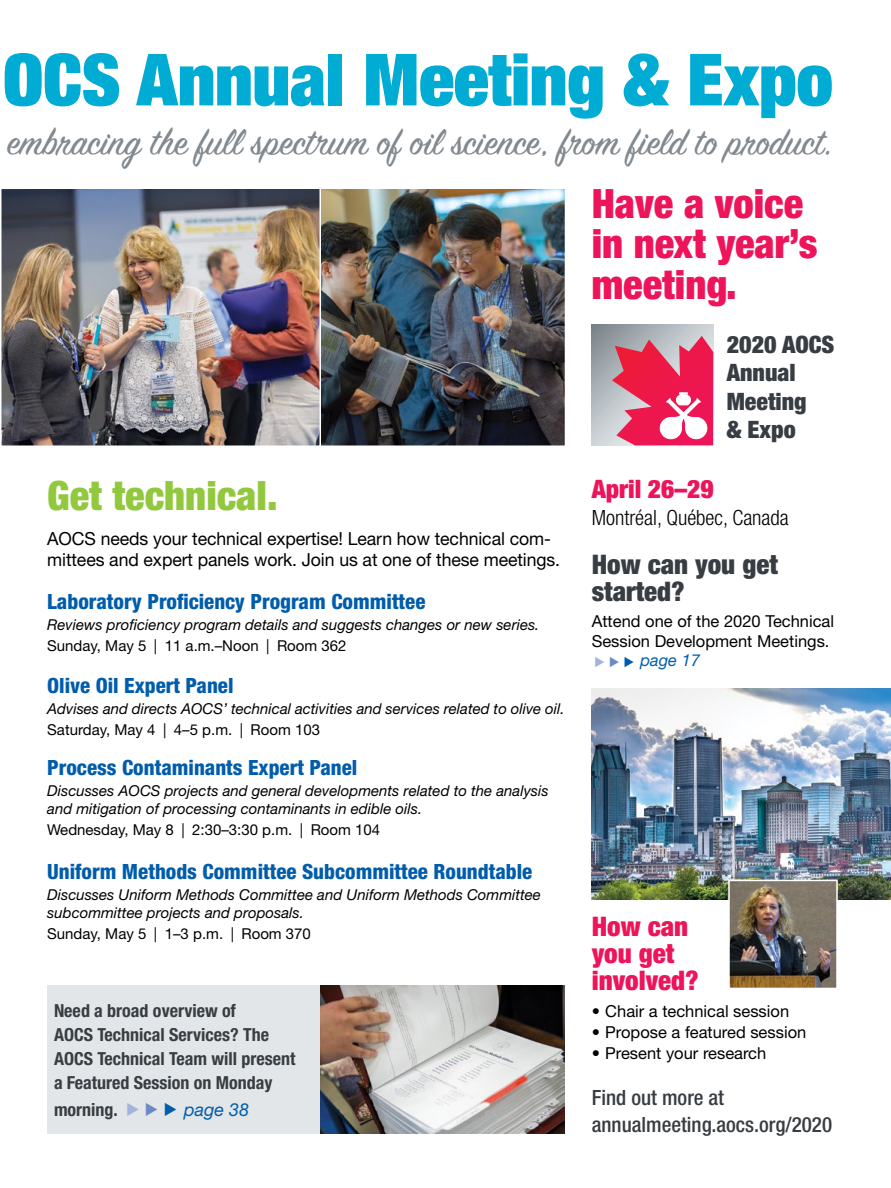
<style>
.page{position:relative;width:891px;height:1188px;background:#fff}
.page>*{position:absolute;margin:0;border:0;box-sizing:border-box;transform-origin:0 0}
.t1{font:900 condensed 72px "Helvetica Neue LT Std";color:#00acd4}
.t2{font:40.5px "Sign Painter House Script";letter-spacing:.005em;color:#828a90}
.t3{font:900 condensed 40.5px/40.5px "Helvetica Neue LT Std";color:#ed145a}
.t4{font:900 condensed 40.5px "Helvetica Neue LT Std";color:#92c83e}
.t5{font:900 condensed 27px/27px "Helvetica Neue LT Std";color:#ed145a}
.t6{font:900 condensed 27px/27px "Helvetica Neue LT Std";color:#373d42}
.t7{font:900 condensed 25.5px "Helvetica Neue LT Std";color:#ed145a}
.t8{font:900 condensed 24px/28.5px "Helvetica Neue LT Std";color:#373d42}
.t9{font:800 condensed 21px "Helvetica Neue LT Std";color:#005dac}
.t10{font:500 condensed 21px/27px "Helvetica Neue LT Std";color:#373d42}
.t11{font:300 condensed 21px "Helvetica Neue LT Std";color:#000}
.t12{font:18px/21.6px "Helvetica Neue LT Std";letter-spacing:-.005em;color:#000}
.t13{font:700 condensed 18px/24px "Helvetica Neue LT Std";color:#373d42}
.t14{font:italic 18px "Helvetica Neue LT Std";color:#005dac}
.t15{font:16.5px/19.5px "Helvetica Neue LT Std";color:#000}
.t16{font:italic 16.5px "Helvetica Neue LT Std";color:#005dac}
.t17{font:italic 15px/18px "Helvetica Neue LT Std";color:#000}
.t18{font:15px "Helvetica Neue LT Std";color:#000}
</style>
<div class="page">
<img style="left:322px;top:189px;width:243px;height:257px">
<img style="left:1px;top:189px;width:321px;height:257px">
<img style="left:320px;top:986px;width:245px;height:148px">
<div style="left:47px;top:986px;width:273px;height:148px;background:#e2e6e8"></div>
<svg style="left:592px;top:324px;width:121px;height:122px;background:#acb3b8"></svg>
<svg style="left:612px;top:336px;width:101px;height:110px;background:#e35c7e"></svg>
<img style="left:592px;top:689px;width:299px;height:211px">
<img style="left:731px;top:883px;width:104px;height:103px">
<div style="left:728px;top:880px;width:110px;height:109px;border:2px solid #fff"></div>
<h1 class="t1" style="left:3px;top:34px;width:831px">OCS Annual Meeting &amp; Expo</h1>
<h2 class="t2" style="left:7px;top:117px;width:827px">embracing the full spectrum of oil science, from field to product.</h2>
<h2 class="t4" style="left:47px;top:470px;width:232px">Get technical.</h2>
<p class="t12" style="left:47px;top:527px;width:514px">AOCS needs your technical expertise! Learn how technical com&shy;mittees and expert panels work. Join us at one of these meetings.</p>
<h3 class="t9" style="left:47px;top:589px;width:380px">Laboratory Proficiency Program Committee</h3>
<p class="t17" style="left:47px;top:615px;width:494px">Reviews proficiency program details and suggests changes or new series.</p>
<p class="t18" style="left:47px;top:637px;width:301px">Sunday, May 5 | 11 a.m.–Noon | Room 362</p>
<h3 class="t9" style="left:47px;top:673px;width:188px">Olive Oil Expert Panel</h3>
<p class="t17" style="left:47px;top:699px;width:519px">Advises and directs AOCS’ technical activities and services related to olive oil.</p>
<p class="t18" style="left:47px;top:721px;width:274px">Saturday, May 4 | 4–5 p.m. | Room 103</p>
<h3 class="t9" style="left:47px;top:755px;width:312px">Process Contaminants Expert Panel</h3>
<p class="t17" style="left:47px;top:782px;width:503px">Discusses AOCS projects and general developments related to the analysis and mitigation of processing contaminants in edible oils.</p>
<p class="t18" style="left:47px;top:821px;width:334px">Wednesday, May 8 | 2:30–3:30 p.m. | Room 104</p>
<h3 class="t9" style="left:47px;top:859px;width:487px">Uniform Methods Committee Subcommittee Roundtable</h3>
<p class="t17" style="left:47px;top:885px;width:495px">Discusses Uniform Methods Committee and Uniform Methods Committee subcommittee projects and proposals.</p>
<p class="t18" style="left:47px;top:925px;width:265px">Sunday, May 5 | 1–3 p.m. | Room 370</p>
<p class="t13" style="left:54px;top:998px;width:243px">Need a broad overview of<br>AOCS Technical Services? The<br>AOCS Technical Team will present a Featured Session on Monday</p>
<p class="t13" style="left:54px;top:1097px;width:65px">morning.</p>
<p class="t14" style="left:184px;top:1098px;width:67px">page 38</p>
<h2 class="t3" style="left:592px;top:183px;width:227px">Have a voice in next year’s meeting.</h2>
<h3 class="t8" style="left:727px;top:330px;width:109px">2020 AOCS<br>Annual<br>Meeting<br>&amp; Expo</h3>
<h3 class="t7" style="left:592px;top:474px;width:123px">April 26–29</h3>
<h3 class="t11" style="left:592px;top:506px;width:199px">Montréal, Québec, Canada</h3>
<h3 class="t6" style="left:592px;top:550px;width:188px">How can you get started?</h3>
<p class="t15" style="left:592px;top:611px;width:244px">Attend one of the 2020 Technical<br>Session Development Meetings.</p>
<p class="t16" style="left:640px;top:650px;width:61px">page 17</p>
<h3 class="t5" style="left:592px;top:913px;width:109px">How can you get involved?</h3>
<p class="t15" style="left:592px;top:1001px;width:199px">• Chair a technical session</p>
<p class="t15" style="left:592px;top:1022px;width:216px">• Propose a featured session</p>
<p class="t15" style="left:592px;top:1043px;width:176px">• Present your research</p>
<h3 class="t10" style="left:592px;top:1084px;width:242px">Find out more at annualmeeting.aocs.org/2020</h3>
</div>
